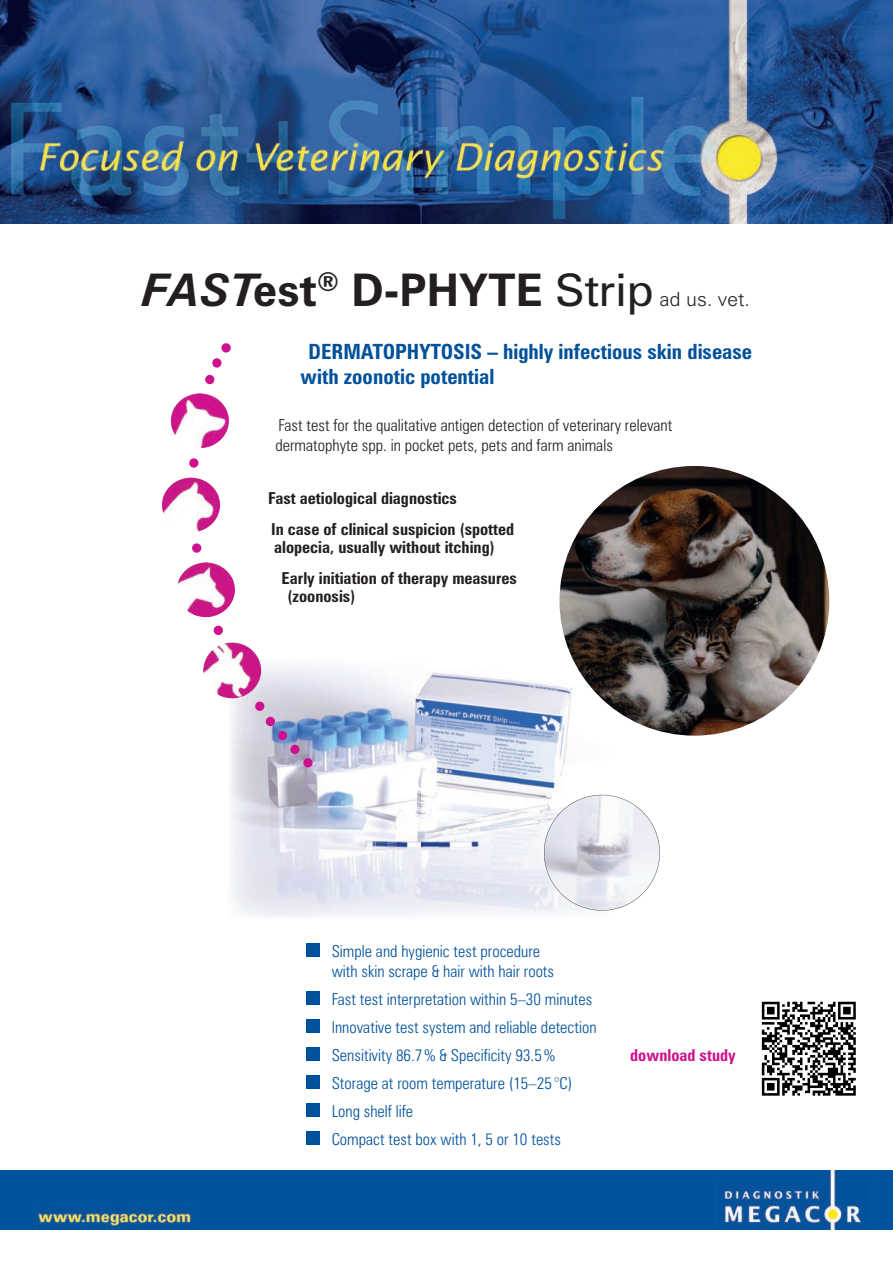
<style>
.page{position:relative;width:893px;height:1263px;background:#fff}
.page>*{position:absolute;margin:0;border:0;box-sizing:border-box;transform-origin:0 0}
.t1{font:700 45px "Zurich BT";color:#231f20}
.t2{font:700 condensed 21px/25.2px "Zurich BT";color:#01519b}
.t3{font:300 19.5px "Zurich BT";color:#231f20}
.t4{font:300 condensed 16.5px/28px "Zurich BT";color:#01519b}
.t5{font:700 condensed 16.5px/30.8px "Zurich BT";color:#231f20}
.t6{font:300 condensed 16.5px/19.8px "Zurich BT";color:#231f20}
.t7{font:700 condensed 16.5px "Zurich BT";color:#ce118c}
.s1{font-style:italic}
.s2{font-weight:400}
</style>
<div class="page">
<img style="left:229px;top:664px;width:377px;height:253px">
<img style="left:203px;top:642px;width:58px;height:56px">
<img style="left:177px;top:562px;width:58px;height:55px">
<img style="left:162px;top:478px;width:58px;height:54px">
<img style="left:171px;top:393px;width:58px;height:55px">
<div style="left:255px;top:702px;width:9px;height:9px;background:#ce118c;border-radius:50%"></div>
<div style="left:266px;top:717px;width:9px;height:9px;background:#ce118c;border-radius:50%"></div>
<div style="left:278px;top:731px;width:9px;height:9px;background:#ce118c;border-radius:50%"></div>
<div style="left:290px;top:745px;width:9px;height:9px;background:#ce118c;border-radius:50%"></div>
<div style="left:303px;top:758px;width:10px;height:9px;background:#ce118c;border-radius:50%"></div>
<div style="left:214px;top:626px;width:9px;height:9px;background:#ce118c;border-radius:50%"></div>
<div style="left:192px;top:543px;width:9px;height:10px;background:#ce118c;border-radius:50%"></div>
<div style="left:189px;top:458px;width:9px;height:10px;background:#ce118c;border-radius:50%"></div>
<div style="left:205px;top:375px;width:9px;height:9px;background:#ce118c;border-radius:50%"></div>
<div style="left:212px;top:358px;width:9px;height:10px;background:#ce118c;border-radius:50%"></div>
<svg style="left:221px;top:343px;width:10px;height:10px"></svg>
<svg style="left:544px;top:795px;width:116px;height:116px"></svg>
<img style="left:559px;top:466px;width:270px;height:270px;border-radius:135px">
<img style="left:0;top:0;width:893px;height:224px">
<img style="left:0;top:1170px;width:893px;height:59px">
<div style="left:306px;top:944px;width:14px;height:13px;background:#01519b"></div>
<div style="left:306px;top:991px;width:14px;height:14px;background:#01519b"></div>
<div style="left:306px;top:1019px;width:14px;height:14px;background:#01519b"></div>
<div style="left:306px;top:1047px;width:14px;height:14px;background:#01519b"></div>
<div style="left:306px;top:1075px;width:14px;height:14px;background:#01519b"></div>
<div style="left:306px;top:1103px;width:14px;height:14px;background:#01519b"></div>
<div style="left:306px;top:1131px;width:14px;height:14px;background:#01519b"></div>
<svg style="left:761px;top:1001px;width:95px;height:95px"></svg>
<svg style="left:762px;top:1002px;width:94px;height:94px"></svg>
<h1 class="t1" style="left:143px;top:263px;width:513px"><span class="s1">FAST</span>est<sup>®</sup> D-PHYTE <span class="s2">Strip</span></h1>
<p class="t3" style="left:659px;top:287px;width:92px">ad us. vet.</p>
<p class="t2" style="left:301px;top:339px;width:453px;text-indent:7px">DERMATOPHYTOSIS – highly infectious skin disease with zoonotic potential</p>
<p class="t6" style="left:275px;top:415px;width:398px">Fast test for the qualitative antigen detection of veterinary relevant dermatophyte spp. in pocket pets, pets and farm animals</p>
<p class="t5" style="left:268px;top:483px;width:248px">Fast aetiological diagnostics<br>In case of clinical suspicion (spotted</p>
<p class="t5" style="left:282px;top:532px;width:237px;text-indent:-7px">alopecia, usually without itching)<br>Early initiation of therapy measures</p>
<p class="t5" style="left:288px;top:580px;width:69px">(zoonosis)</p>
<p class="t4" style="left:332px;top:941px;width:224px;line-height:19.5px">Simple and hygienic test procedure with skin scrape &amp; hair with hair roots</p>
<p class="t4" style="left:332px;top:985px;width:266px">Fast test interpretation within 5–30 minutes<br>Innovative test system and reliable detection<br>Sensitivity 86.7 % &amp; Specificity 93.5 %</p>
<p class="t4" style="left:332px;top:1069px;width:242px">Storage at room temperature (15–25 °C)<br>Long shelf life<br>Compact test box with 1, 5 or 10 tests</p>
<p class="t7" style="left:630px;top:1045px;width:107px">download study</p>
</div>
